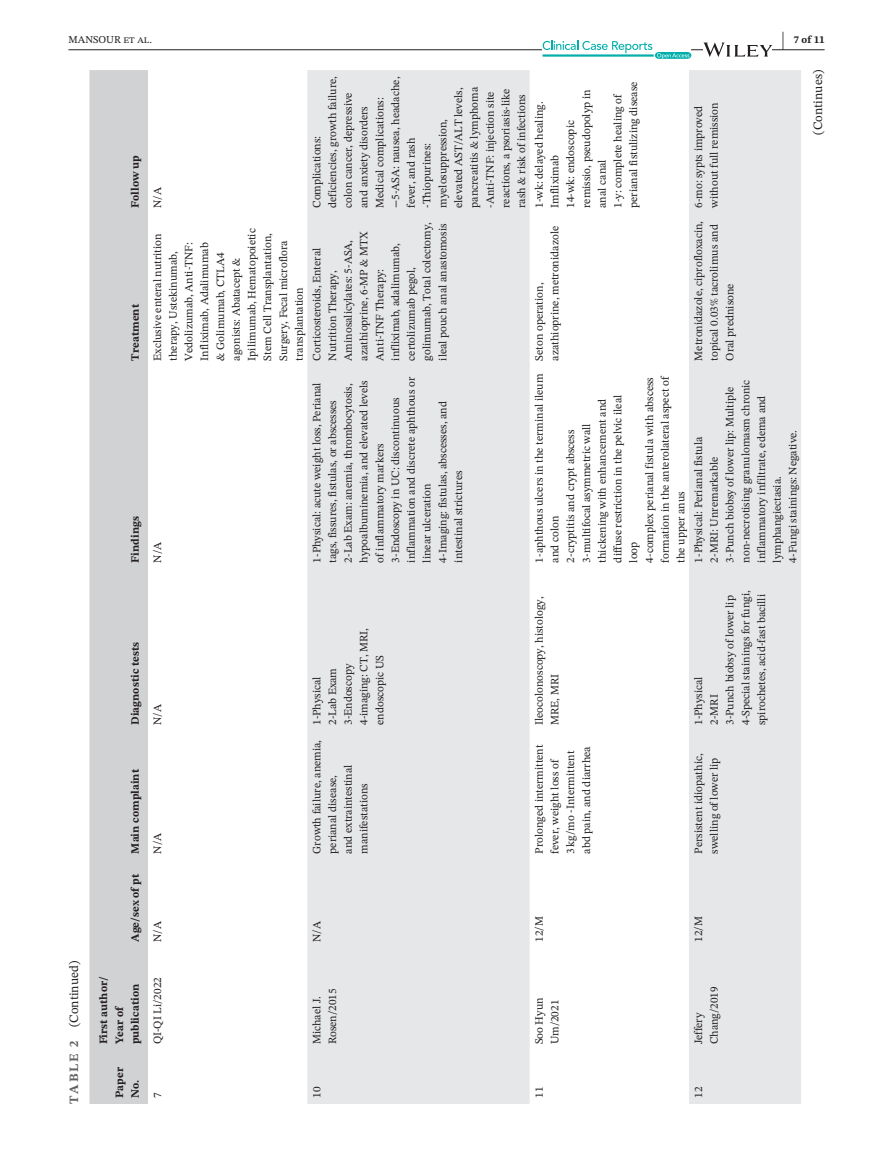
<style>
.page{position:relative;width:893px;height:1174px;background:#fff}
.page>*{position:absolute;margin:0;border:0;box-sizing:border-box;transform-origin:0 0}
.t1{font:700 21px "STIX Two Text";color:#231f20;scale:.42 1}
.t2{font:12.75px "STIX Two Text";color:#231f20}
.t3{font:11.25px/15.8px "STIX Two Text";color:#231f20}
.t4{font:700 11.25px/15.8px "STIX Two Text";color:#231f20}
.t5{font:10.5px "STIX Two Text";color:#231f20}
.t6{font:700 10.5px "STIX Two Text";color:#231f20}
.s1{font-weight:700;color:#636366}
</style>
<div class="page">
<hr style="left:68px;top:49px;width:756px;height:1px;background:#231f20">
<svg style="left:543px;top:41px;width:148px;height:18px"></svg>
<svg style="left:703px;top:43px;width:69px;height:14px"></svg>
<div style="left:89px;top:70px;width:59px;height:1034px;background:#d1d2d4"></div>
<svg style="left:307px;top:70px;width:494px;height:1034px;fill:#e6e7e9"></svg>
<h1 class="t1" style="left:782px;top:24px;width:8px">|</h1>
<p class="t5" style="left:68px;top:32px;width:85px">MANSOUR et al.</p>
<p class="t6" style="left:794px;top:32px;width:32px">7 of 11</p>
<p class="t2" style="left:65px;top:1104px;width:144px;rotate:-90deg"><span class="s1">TABLE 2</span> (Continued)</p>
<p class="t4" style="left:127px;top:208px;width:54px;rotate:-90deg">Follow up</p>
<p class="t4" style="left:127px;top:360px;width:58px;rotate:-90deg">Treatment</p>
<p class="t4" style="left:127px;top:562px;width:48px;rotate:-90deg">Findings</p>
<p class="t4" style="left:127px;top:725px;width:85px;rotate:-90deg">Diagnostic tests</p>
<p class="t4" style="left:127px;top:853px;width:86px;rotate:-90deg">Main complaint</p>
<p class="t4" style="left:127px;top:942px;width:69px;rotate:-90deg">Age/sex of pt</p>
<p class="t3" style="left:149px;top:208px;width:22px;rotate:-90deg">N/A</p>
<p class="t3" style="left:309px;top:208px;width:133px;rotate:-90deg">Complications: deficiencies, growth failure, colon cancer, depressive and anxiety disorders<br>Medical complications: −5-ASA: nausea, headache, fever, and rash -Thiopurines: myelosuppression,<br>elevated AST/ALT levels, pancreatitis &amp; lymphoma -Anti-TNF: injection site reactions, a psoriasis-like rash &amp; risk of infections</p>
<p class="t3" style="left:309px;top:360px;width:140px;rotate:-90deg">Corticosteroids, Enteral<br>Nutrition Therapy,<br>Aminosalicylates: 5-ASA, azathioprine, 6-MP &amp; MTX<br>Anti-TNF Therapy: infliximab, adalimumab, certolizumab pegol, golimumab, Total colectomy, ileal pouch anal anastomosis</p>
<p class="t3" style="left:149px;top:360px;width:134px;rotate:-90deg">Exclusive enteral nutrition therapy, Ustekinumab,<br>Vedolizumab, Anti-TNF:<br>Infliximab, Adalimumab<br>&amp; Golimumab, CTLA4 agonists: Abatacept &amp;<br>Ipilimumab, Hematopoietic<br>Stem Cell Transplantation,<br>Surgery, Fecal microflora transplantation</p>
<p class="t3" style="left:149px;top:562px;width:22px;rotate:-90deg">N/A</p>
<p class="t3" style="left:309px;top:562px;width:187px;rotate:-90deg">1-Physical: acute weight loss, Perianal tags, fissures, fistulas, or abscesses 2-Lab Exam: anemia, thrombocytosis, hypoalbuminemia, and elevated levels of inflammatory markers<br>3-Endoscopy in UC: discontinuous inflammation and discrete aphthous or linear ulceration<br>4-Imaging: fistulas, abscesses, and intestinal strictures</p>
<p class="t3" style="left:531px;top:208px;width:128px;rotate:-90deg">1-wk: delayed healing.<br>Imfliximab<br>14-wk: endoscopic remissio, pseudopolyp in anal canal<br>1-y: complete healing of perianal fistulizing disease</p>
<p class="t3" style="left:531px;top:360px;width:136px;rotate:-90deg">Seton operation, azathioprine, metronidazole</p>
<p class="t3" style="left:690px;top:208px;width:107px;rotate:-90deg">6-mo: sypts improved without full remission</p>
<p class="t3" style="left:690px;top:360px;width:141px;rotate:-90deg">Metronidazole, ciprofloxacin, topical 0.03% tacrolimus and<br>Oral prednisone</p>
<p class="t3" style="left:531px;top:562px;width:190px;rotate:-90deg">1-aphthous ulcers in the terminal ileum and colon<br>2-cryptitis and crypt abscess<br>3-multifocal asymmetric wall thickening with enhancement and diffuse restriction in the pelvic ileal loop<br>4-complex perianal fistula with abscess formation in the anterolateral aspect of the upper anus</p>
<p class="t3" style="left:690px;top:562px;width:184px;rotate:-90deg">1-Physical: Perianal fistula<br>2-MRI: Unremarkable<br>3-Punch biobsy of lower lip: Multiple non-necrotising granulomasm chronic inflammatory infiltrate, edema and lymphangiectasia.<br>4-Fungi stainings: Negative.</p>
<p class="t3" style="left:149px;top:725px;width:22px;rotate:-90deg">N/A</p>
<p class="t3" style="left:149px;top:853px;width:22px;rotate:-90deg">N/A</p>
<p class="t3" style="left:309px;top:725px;width:99px;rotate:-90deg">1-Physical<br>2-Lab Exam<br>3-Endoscopy<br>4-imaging: CT, MRI, endoscopic US</p>
<p class="t3" style="left:309px;top:853px;width:115px;rotate:-90deg">Growth failure, anemia, perianal disease,<br>and extraintestinal manifestations</p>
<p class="t3" style="left:531px;top:725px;width:130px;rotate:-90deg">Ileocolonoscopy, histology,<br>MRE, MRI</p>
<p class="t3" style="left:531px;top:853px;width:111px;rotate:-90deg">Prolonged intermittent fever, weight loss of<br>3kg/mo -Intermittent abd pain, and diarrhea</p>
<p class="t3" style="left:690px;top:725px;width:136px;rotate:-90deg">1-Physical<br>2-MRI<br>3-Punch biobsy of lower lip<br>4-Special stainings for fungi, spirochetes, acid-fast bacilli</p>
<p class="t3" style="left:690px;top:853px;width:102px;rotate:-90deg">Persistent idiopathic, swelling of lower lip</p>
<p class="t3" style="left:149px;top:942px;width:22px;rotate:-90deg">N/A</p>
<p class="t3" style="left:309px;top:942px;width:22px;rotate:-90deg">N/A</p>
<p class="t3" style="left:531px;top:942px;width:27px;rotate:-90deg">12/M</p>
<p class="t3" style="left:690px;top:942px;width:27px;rotate:-90deg">12/M</p>
<p class="t2" style="left:809px;top:134px;width:66px;rotate:-90deg">(Continues)</p>
<p class="t4" style="left:96px;top:1044px;width:70px;rotate:-90deg">First author/<br>Year of publication</p>
<p class="t4" style="left:112px;top:1098px;width:32px;rotate:-90deg">Paper<br>No.</p>
<p class="t3" style="left:149px;top:1044px;width:69px;rotate:-90deg">QI-QI Li/2022</p>
<p class="t3" style="left:149px;top:1098px;width:7px;rotate:-90deg">7</p>
<p class="t3" style="left:309px;top:1044px;width:57px;rotate:-90deg">Michael J.<br>Rosen/2015</p>
<p class="t3" style="left:309px;top:1098px;width:13px;rotate:-90deg">10</p>
<p class="t3" style="left:531px;top:1044px;width:48px;rotate:-90deg">Soo Hyun<br>Um/2021</p>
<p class="t3" style="left:531px;top:1098px;width:13px;rotate:-90deg">11</p>
<p class="t3" style="left:690px;top:1044px;width:59px;rotate:-90deg">Jeffery<br>Chang/2019</p>
<p class="t3" style="left:690px;top:1098px;width:13px;rotate:-90deg">12</p>
</div>
